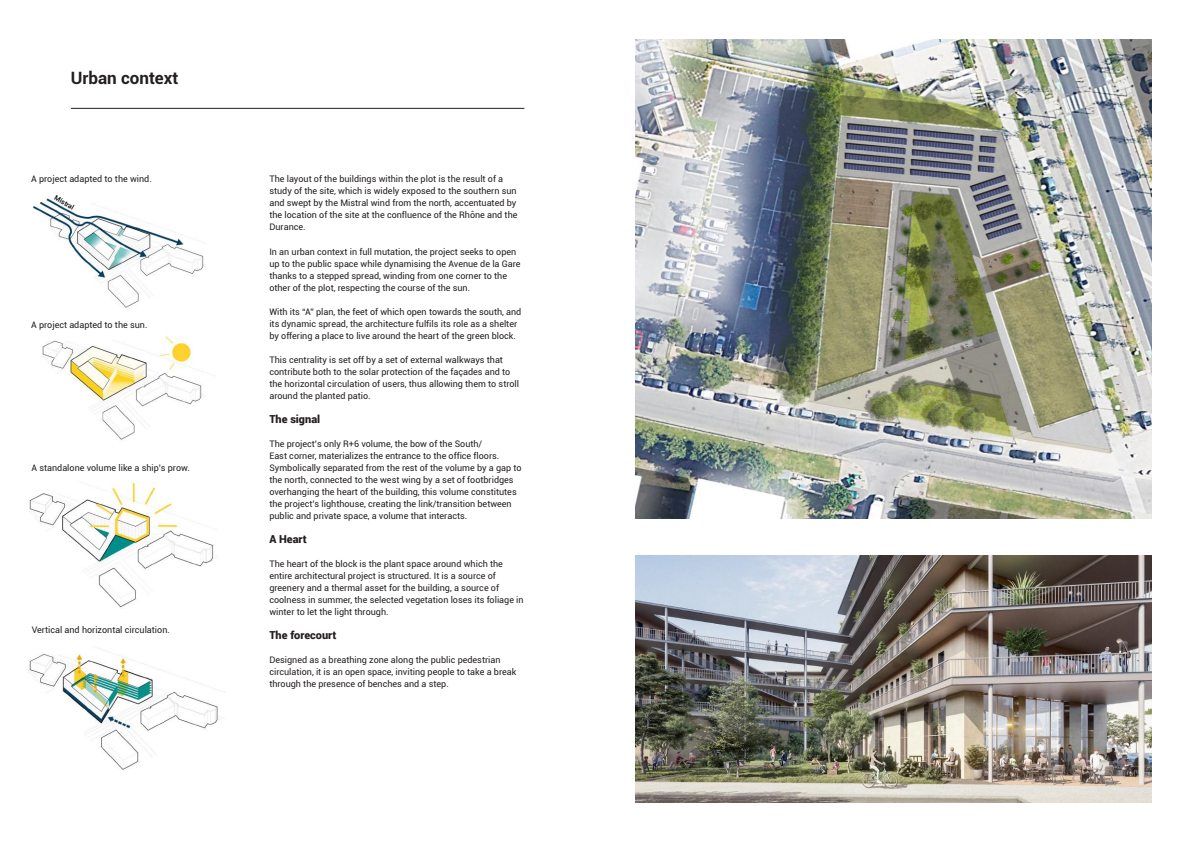
<style>
.page{position:relative;width:1191px;height:842px;background:#fff}
.page>*{position:absolute;margin:0;border:0;box-sizing:border-box;transform-origin:0 0}
.t1{font:700 17px "Roboto";color:#241f1f}
.t2{font:900 11px "Roboto";color:#241f1f}
.t3{font:700 9.9px "Roboto";color:#000}
.t4{font:9px/12px "Roboto";color:#241f1f}
.t5{font:500 6.9px "Roboto";color:#000}
</style>
<div class="page">
<img style="left:635px;top:556px;width:516px;height:246px">
<img style="left:635px;top:40px;width:516px;height:479px">
<img style="left:32px;top:198px;width:172px;height:110px">
<img style="left:42px;top:336px;width:164px;height:104px">
<img style="left:28px;top:646px;width:195px;height:124px">
<img style="left:29px;top:482px;width:187px;height:126px">
<div style="left:23px;top:289px;width:40px;height:29px;background:#fff"></div>
<hr style="left:71px;top:108px;width:453px;height:1px;background:#241f1f">
<div style="left:21px;top:319px;width:136px;height:21px;background:#fff"></div>
<h1 class="t1" style="left:71px;top:66px;width:109px">Urban context</h1>
<p class="t4" style="left:31px;top:172px;width:122px">A project adapted to the wind.</p>
<p class="t3" style="left:29px;top:176px;width:109px">Un projet adapté au vent</p>
<p class="t5" style="left:58px;top:193px;width:23px;rotate:31deg">Mistral</p>
<p class="t4" style="left:31px;top:318px;width:118px">A project adapted to the sun.</p>
<p class="t4" style="left:31px;top:461px;width:160px">A standalone volume like a ship’s prow.</p>
<p class="t3" style="left:27px;top:465px;width:160px">Un volume autonome comme Proue</p>
<p class="t4" style="left:32px;top:624px;width:140px">Vertical and horizontal circulation.</p>
<p class="t4" style="left:269px;top:173px;width:250px">The layout of the buildings within the plot is the result of a study of the site, which is widely exposed to the southern sun and swept by the Mistral wind from the north, accentuated by the location of the site at the confluence of the Rhône and the Durance.</p>
<p class="t4" style="left:269px;top:245px;width:253px">In an urban context in full mutation, the project seeks to open up to the public space while dynamising the Avenue de la Gare thanks to a stepped spread, winding from one corner to the other of the plot, respecting the course of the sun.</p>
<p class="t4" style="left:269px;top:305px;width:253px">With its “A” plan, the feet of which open towards the south, and its dynamic spread, the architecture fulfils its role as a shelter by offering a place to live around the heart of the green block.</p>
<p class="t4" style="left:269px;top:353px;width:251px">This centrality is set off by a set of external walkways that contribute both to the solar protection of the façades and to the horizontal circulation of users, thus allowing them to stroll around the planted patio.</p>
<p class="t2" style="left:269px;top:411px;width:52px">The signal</p>
<p class="t4" style="left:269px;top:437px;width:254px">The project’s only R+6 volume, the bow of the South/<br>East corner, materializes the entrance to the office floors.<br>Symbolically separated from the rest of the volume by a gap to the north, connected to the west wing by a set of footbridges overhanging the heart of the building, this volume constitutes the project’s lighthouse, creating the link/transition between public and private space, a volume that interacts.</p>
<p class="t2" style="left:269px;top:531px;width:39px">A Heart</p>
<p class="t4" style="left:269px;top:557px;width:256px">The heart of the block is the plant space around which the entire architectural project is structured. It is a source of greenery and a thermal asset for the building, a source of coolness in summer, the selected vegetation loses its foliage in winter to let the light through.</p>
<p class="t2" style="left:269px;top:627px;width:69px">The forecourt</p>
<p class="t4" style="left:269px;top:653px;width:248px">Designed as a breathing zone along the public pedestrian circulation, it is an open space, inviting people to take a break through the presence of benches and a step.</p>
</div>
